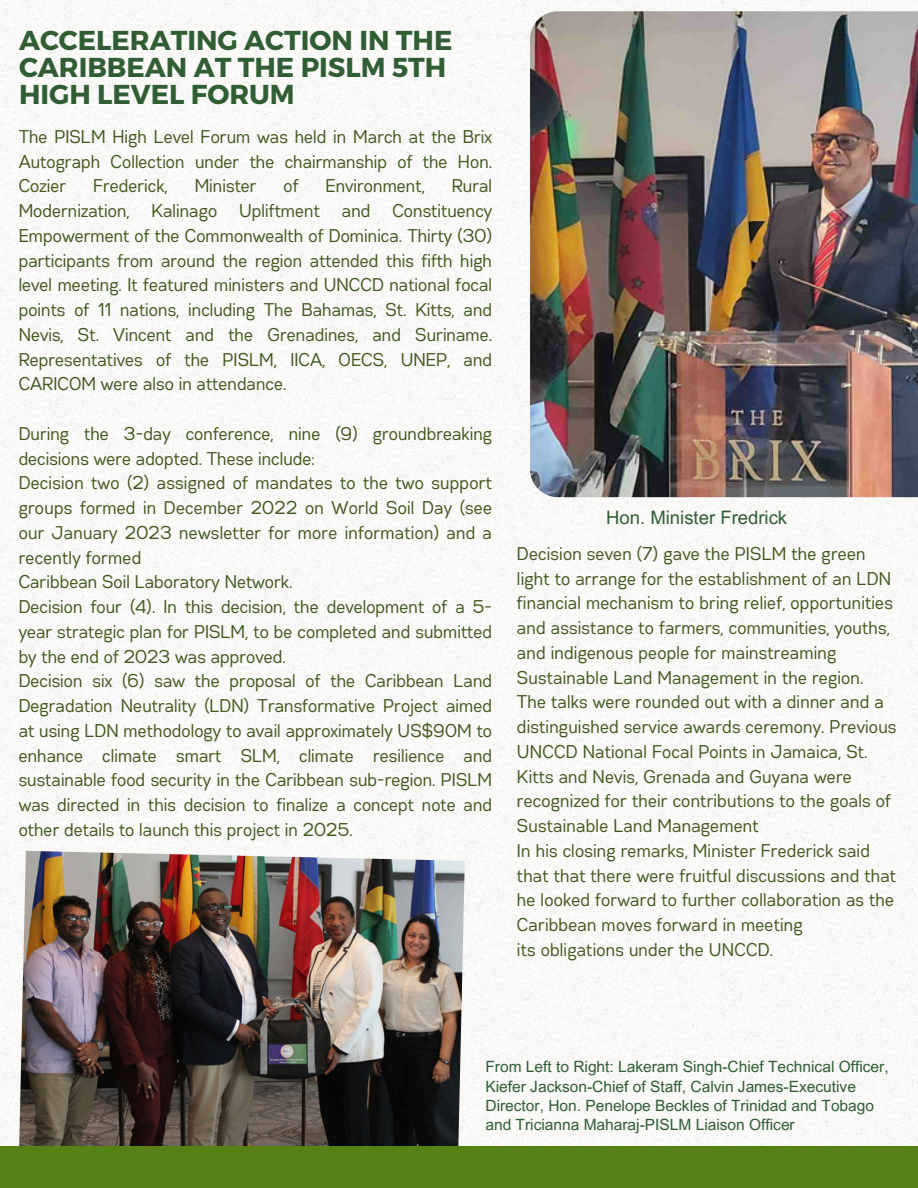
<style>
.page{position:relative;width:918px;height:1188px;background:#fff}
.page>*{position:absolute;margin:0;border:0;box-sizing:border-box;transform-origin:0 0}
.t1{font:700 27.3px/27px "Montserrat";color:#315d34}
.t2{font:18.45px/24.8px "Gabriel Sans Cond";letter-spacing:.005em;color:#40571d;text-align:justify}
.t3{font:18.45px "Arial MT Pro";color:#315d34}
.t4{font:15.45px/19.2px "Arial MT Pro";color:#315d34}
</style>
<div class="page">
<img style="left:0;top:0;width:918px;height:1146px">
<img style="left:530px;top:11px;width:388px;height:486px">
<svg style="left:144px;top:744px;width:73px;height:73px"></svg>
<img style="left:19px;top:851px;width:446px;height:295px">
<div style="left:0;top:1146px;width:918px;height:42px;background:#578016"></div>
<h2 class="t1" style="left:19px;top:25px;width:435px">ACCELERATING ACTION IN THE<br>CARIBBEAN AT THE PISLM 5TH<br>HIGH LEVEL FORUM</h2>
<h2 class="t2" style="left:19px;top:125px;width:475px">The PISLM High Level Forum was held in March at the Brix Autograph Collection under the chairmanship of the Hon.<br>Cozier</h2>
<h2 class="t2" style="left:93px;top:175px;width:76px">Frederick,</h2>
<h2 class="t2" style="left:195px;top:175px;width:63px">Minister</h2>
<h2 class="t2" style="left:284px;top:175px;width:17px">of</h2>
<h2 class="t2" style="left:326px;top:175px;width:101px">Environment,</h2>
<h2 class="t2" style="left:19px;top:175px;width:475px;text-indent:433px">Rural Modernization, Kalinago Upliftment and Constituency Empowerment of the Commonwealth of Dominica. Thirty (30) participants from around the region attended this fifth high level meeting. It featured ministers and UNCCD national focal points of 11 nations, including The Bahamas, St. Kitts, and Nevis, St. Vincent and the Grenadines, and Suriname.<br>Representatives of the PISLM, IICA, OECS, UNEP, and CARICOM were also in attendance.</h2>
<p class="t2" style="left:19px;top:422px;width:475px;text-align:left">During the 3-day conference, nine (9) groundbreaking decisions were adopted. These include:<br>Decision two (2) assigned of mandates to the two support groups formed in December 2022 on World Soil Day (see our January 2023 newsletter for more information) and a recently formed<br>Caribbean Soil Laboratory Network.<br>Decision four (4). In this decision, the development of a 5- year strategic plan for PISLM, to be completed and submitted by the end of 2023 was approved.<br>Decision six (6) saw the proposal of the Caribbean Land Degradation Neutrality (LDN) Transformative Project aimed at using LDN methodology to avail approximately US$90M to enhance climate smart SLM, climate resilience and sustainable food security in the Caribbean sub-region. PISLM was directed in this decision to finalize a concept note and other details to launch this project in 2025.</p>
<h1 class="t3" style="left:606px;top:511px;width:183px">Hon. Minister Fredrick</h1>
<h2 class="t2" style="left:517px;top:542px;width:381px;text-align:left">Decision seven (7) gave the PISLM the green light to arrange for the establishment of an LDN financial mechanism to bring relief, opportunities and assistance to farmers, communities, youths, and indigenous people for mainstreaming Sustainable Land Management in the region.<br>The talks were rounded out with a dinner and a distinguished service awards ceremony. Previous UNCCD National Focal Points in Jamaica, St.<br>Kitts and Nevis, Grenada and Guyana were recognized for their contributions to the goals of Sustainable Land Management<br>In his closing remarks, Minister Frederick said that that there were fruitful discussions and that he looked forward to further collaboration as the Caribbean moves forward in meeting<br>its obligations under the UNCCD.</h2>
<p class="t4" style="left:485px;top:1059px;width:405px">From Left to Right: Lakeram Singh-Chief Technical Officer, Kiefer Jackson-Chief of Staff, Calvin James-Executive Director, Hon. Penelope Beckles of Trinidad and Tobago and Tricianna Maharaj-PISLM Liaison Officer</p>
</div>
